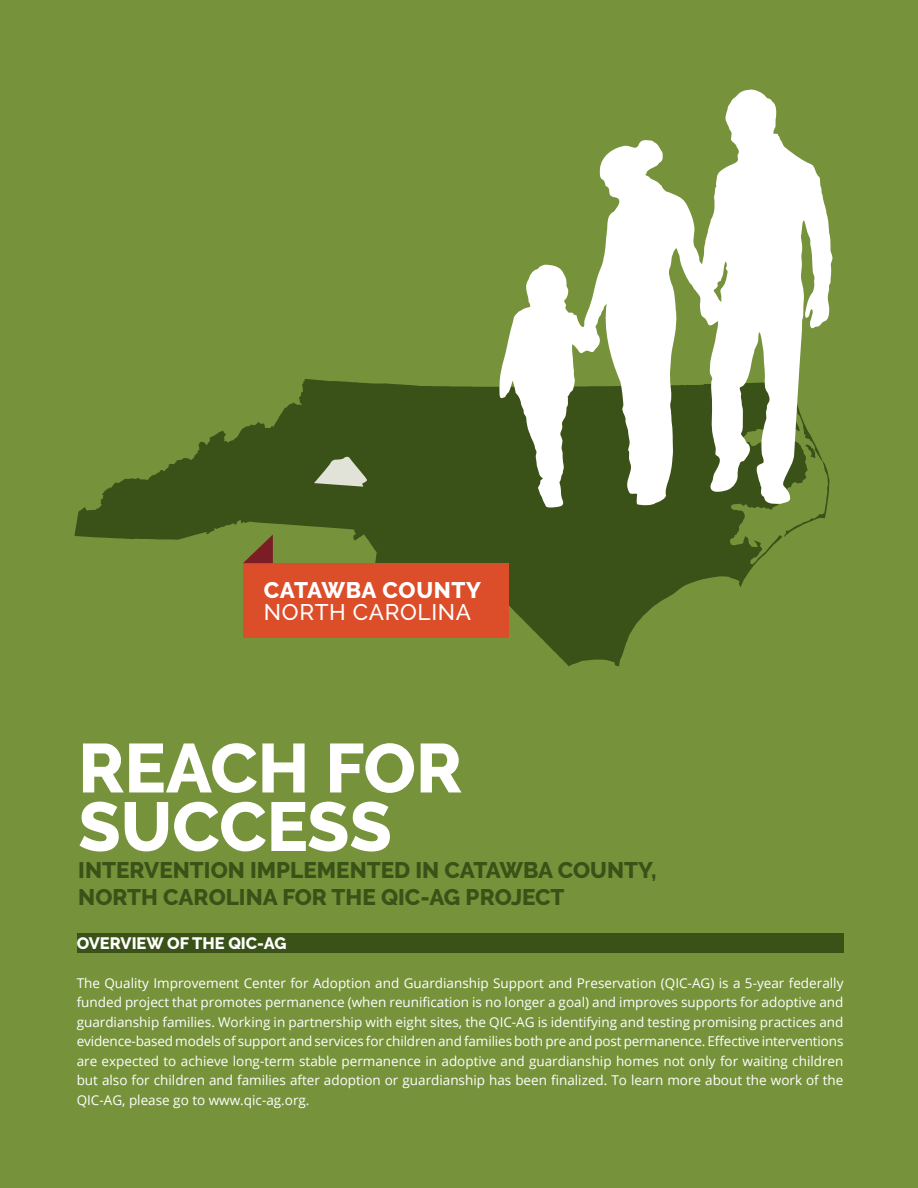
<style>
.page{position:relative;width:918px;height:1188px;background:#76933b}
.page>*{position:absolute;margin:0;border:0;box-sizing:border-box;transform-origin:0 0}
.t1{font:800 69px/58.5px "Raleway";color:#fff}
.t2{font:800 22.5px/27px "Raleway";color:#3a5117}
.t3{font:800 22.5px "Raleway";letter-spacing:.025em;color:#fff}
.t4{font:500 22.5px "Raleway";letter-spacing:.03em;color:#fff}
.t5{font:800 16.5px "Raleway";color:#fff}
.t6{font:13.5px/19.5px "Open Sans";color:#fff;text-align:justify}
</style>
<div class="page">
<div style="left:77px;top:933px;width:766px;height:20px;background:#3a5117"></div>
<svg style="left:75px;top:379px;width:752px;height:287px"></svg>
<svg style="left:314px;top:456px;width:53px;height:31px;background:#9aa586"></svg>
<div style="left:243px;top:563px;width:266px;height:75px;background:#dc4d29"></div>
<svg style="left:243px;top:535px;width:30px;height:28px"></svg>
<svg style="left:499px;top:89px;width:334px;height:419px"></svg>
<h2 class="t3" style="left:264px;top:577px;width:219px">CATAWBA COUNTY</h2>
<h2 class="t4" style="left:264px;top:599px;width:209px">NORTH CAROLINA</h2>
<h1 class="t1" style="left:78px;top:739px;width:385px">REACH FOR<br>SUCCESS</h1>
<h2 class="t2" style="left:78px;top:857px;width:580px">INTERVENTION IMPLEMENTED IN CATAWBA COUNTY,<br>NORTH CAROLINA FOR THE QIC-AG PROJECT</h2>
<p class="t5" style="left:77px;top:934px;width:211px">OVERVIEW OF THE QIC-AG</p>
<p class="t6" style="left:77px;top:973px;width:768px">The Quality Improvement Center for Adoption and Guardianship Support and Preservation (QIC-AG) is a 5-year federally funded project that promotes permanence (when reunification is no longer a goal) and improves supports for adoptive and guardianship families. Working in partnership with eight sites, the QIC-AG is identifying and testing promising practices and evidence-based models of support and services for children and families both pre and post permanence. Effective interventions are expected to achieve long-term stable permanence in adoptive and guardianship homes not only for waiting children but also for children and families after adoption or guardianship has been finalized. To learn more about the work of the QIC-AG, please go to www.qic-ag.org.</p>
</div>
